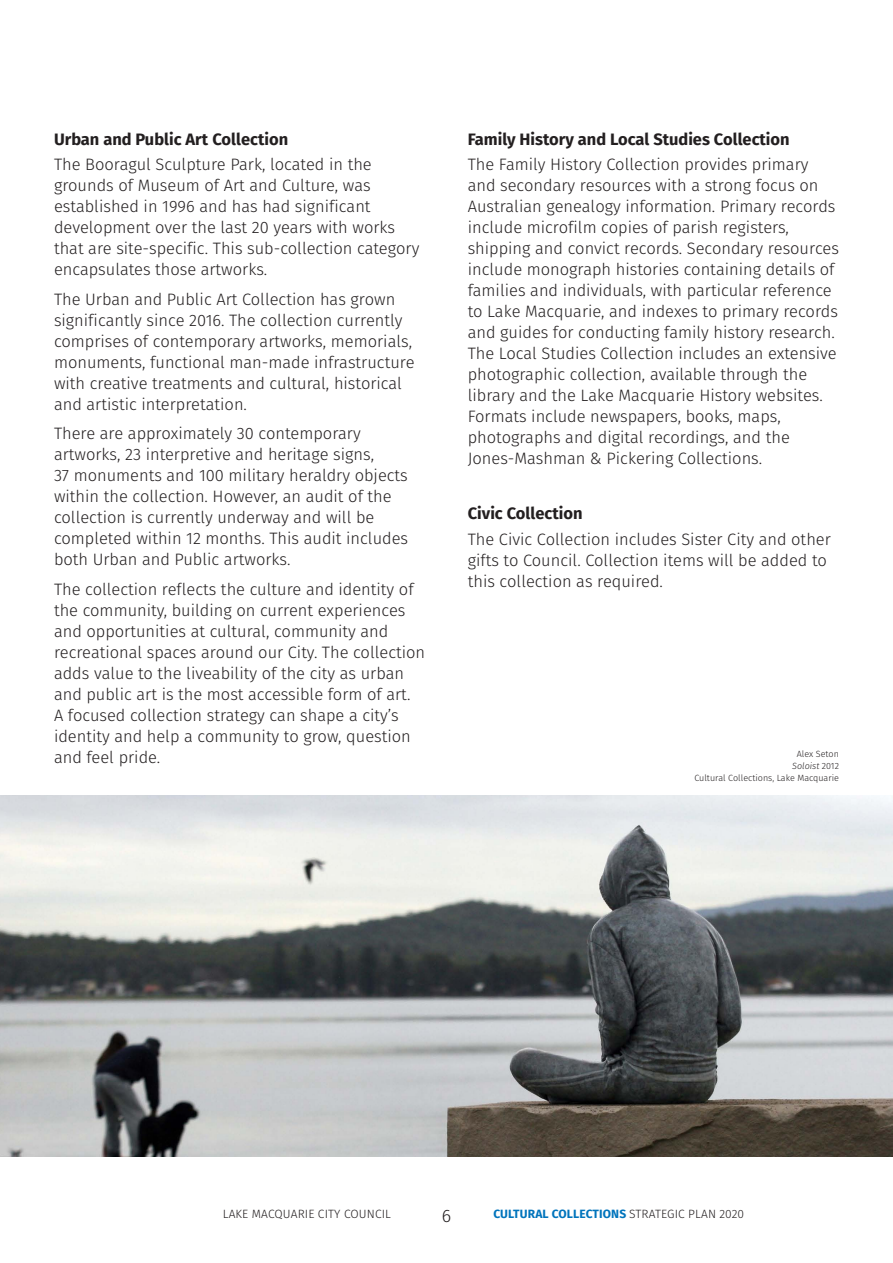
<style>
.page{position:relative;width:893px;height:1263px;background:#fff}
.page>*{position:absolute;margin:0;border:0;box-sizing:border-box;transform-origin:0 0}
.t1{font:300 18px "Fira Sans";color:#231f20}
.Body_Text{font:300 16.5px/21px "Fira Sans";color:#231f20}
.BOLD_TEXT{font:700 16.5px "Fira Sans";color:#231f20}
.t2{font:700 12px "Fira Sans";letter-spacing:.01em;color:#0074bc}
.t3{font:300 12px "Fira Sans";letter-spacing:.01em;color:#231f20}
.captions{font:300 9px "Fira Sans";color:#231f20}
.captions-2{font:italic 300 9px "Fira Sans";color:#231f20}
.s1{font-style:normal}
.s2{font-weight:300;color:#231f20}
</style>
<div class="page">
<img style="left:0;top:795px;width:893px;height:362px">
<p class="BOLD_TEXT" style="left:54px;top:125px;width:236px">Urban and Public Art Collection</p>
<p class="Body_Text" style="left:54px;top:154px;width:367px">The Booragul Sculpture Park, located in the grounds of Museum of Art and Culture, was established in 1996 and has had significant development over the last 20 years with works that are site-specific. This sub-collection category encapsulates those artworks.</p>
<p class="Body_Text" style="left:54px;top:288px;width:362px">The Urban and Public Art Collection has grown significantly since 2016. The collection currently comprises of contemporary artworks, memorials, monuments, functional man-made infrastructure with creative treatments and cultural, historical and artistic interpretation.</p>
<p class="Body_Text" style="left:54px;top:423px;width:356px">There are approximately 30 contemporary artworks, 23 interpretive and heritage signs,<br>37 monuments and 100 military heraldry objects within the collection. However, an audit of the collection is currently underway and will be completed within 12 months. This audit includes both Urban and Public artworks.</p>
<p class="Body_Text" style="left:54px;top:579px;width:373px">The collection reflects the culture and identity of the community, building on current experiences and opportunities at cultural, community and recreational spaces around our City. The collection adds value to the liveability of the city as urban and public art is the most accessible form of art.<br>A focused collection strategy can shape a city’s identity and help a community to grow, question and feel pride.</p>
<p class="BOLD_TEXT" style="left:468px;top:125px;width:323px">Family History and Local Studies Collection</p>
<p class="Body_Text" style="left:468px;top:154px;width:373px">The Family History Collection provides primary and secondary resources with a strong focus on Australian genealogy information. Primary records include microfilm copies of parish registers, shipping and convict records. Secondary resources include monograph histories containing details of families and individuals, with particular reference to Lake Macquarie, and indexes to primary records and guides for conducting family history research.<br>The Local Studies Collection includes an extensive photographic collection, available through the library and the Lake Macquarie History websites.<br>Formats include newspapers, books, maps, photographs and digital recordings, and the Jones-Mashman &amp; Pickering Collections.</p>
<p class="BOLD_TEXT" style="left:468px;top:500px;width:116px">Civic Collection</p>
<p class="Body_Text" style="left:468px;top:528px;width:365px">The Civic Collection includes Sister City and other gifts to Council. Collection items will be added to this collection as required.</p>
<p class="captions" style="left:797px;top:747px;width:44px">Alex Seton</p>
<p class="captions-2" style="left:792px;top:759px;width:48px">Soloist <span class="s1">2012</span></p>
<p class="captions" style="left:694px;top:771px;width:146px">Cultural Collections, Lake Macquarie</p>
<p class="t3" style="left:223px;top:1205px;width:170px">LAKE MACQUARIE CITY COUNCIL</p>
<p class="t1" style="left:442px;top:1202px;width:11px">6</p>
<p class="t2" style="left:493px;top:1203px;width:252px">CULTURAL COLLECTIONS <span class="s2">STRATEGIC PLAN 2020</span></p>
</div>
